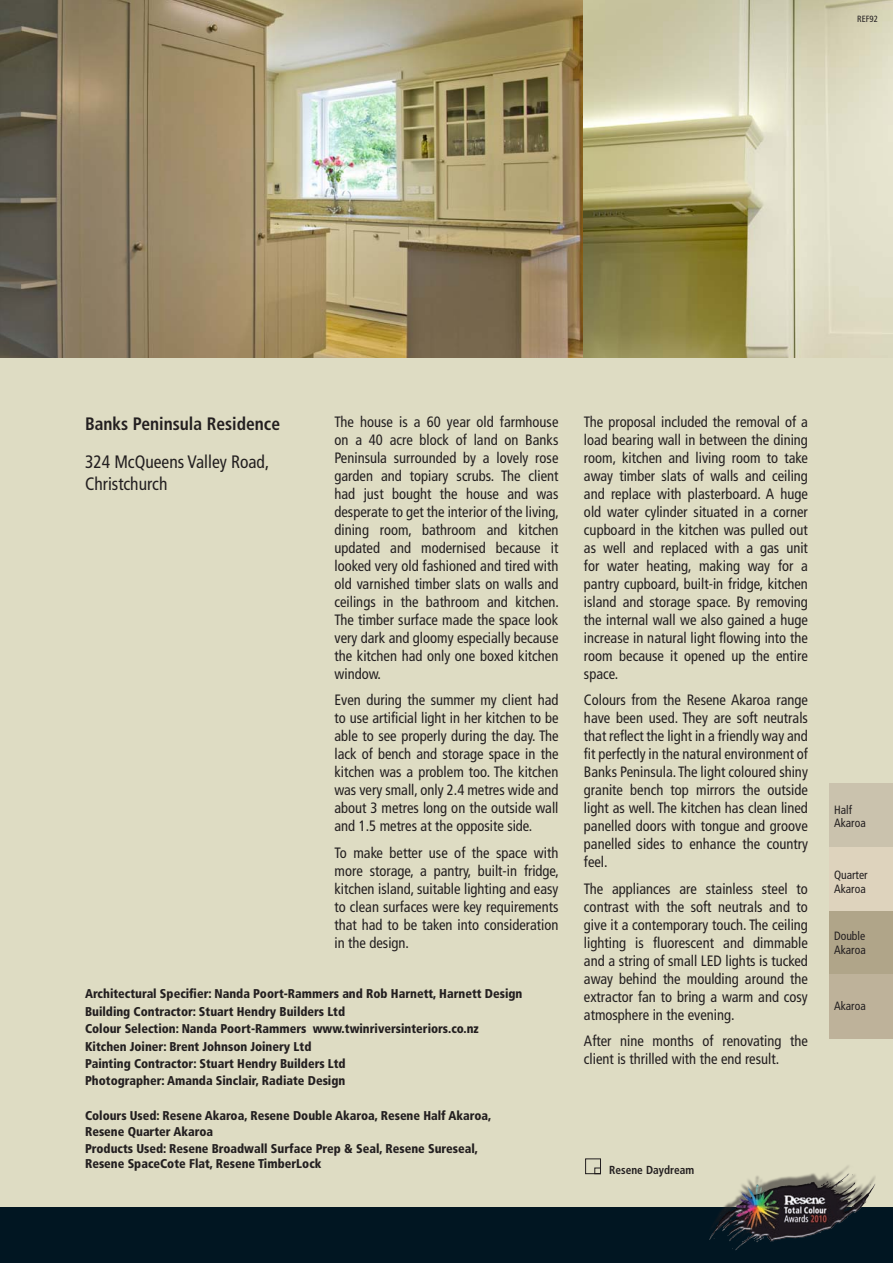
<style>
.page{position:relative;width:893px;height:1263px;background:#fff}
.page>*{position:absolute;margin:0;border:0;box-sizing:border-box;transform-origin:0 0}
.project_sub{font:condensed 18px/21.6px "Frutiger";color:#231f20}
.project{font:700 condensed 18px "Frutiger";color:#231f20}
.body{font:condensed 15px/18px "Frutiger";color:#231f20;text-align:justify}
.credits_black{font:900 condensed 12.75px/15.3px "Frutiger";color:#231f20}
.Colour_swatch_RHS{font:condensed 12px/13.5px "Frutiger";color:#231f20}
.t1{font:700 condensed 11.7px "Frutiger";letter-spacing:.005em;color:#231f20}
.Ref_Right{font:condensed 9px "Frutiger";color:#231f20}
</style>
<div class="page">
<div style="left:0;top:0;width:893px;height:1225px;background:#dedcc3"></div>
<div style="left:829px;top:847px;width:64px;height:64px;background:#ded3bd"></div>
<div style="left:829px;top:911px;width:64px;height:64px;background:#b0a589"></div>
<div style="left:829px;top:975px;width:64px;height:64px;background:#beb29a"></div>
<svg style="left:585px;top:1158px;width:16px;height:17px"></svg>
<img style="left:0;top:0;width:893px;height:357px">
<div style="left:0;top:1208px;width:893px;height:55px;background:#011622"></div>
<img style="left:710px;top:1166px;width:165px;height:84px">
<p class="Ref_Right" style="left:857px;top:13px;width:22px">REF92</p>
<p class="body" style="left:334px;top:412px;width:226px">The house is a 60 year old farmhouse on a 40 acre block of land on Banks Peninsula surrounded by a lovely rose garden and topiary scrubs. The client had just bought the house and was desperate to get the interior of the living, dining room, bathroom and kitchen updated and modernised because it looked very old fashioned and tired with old varnished timber slats on walls and ceilings in the bathroom and kitchen.<br>The timber surface made the space look very dark and gloomy especially because the kitchen had only one boxed kitchen window.</p>
<p class="body" style="left:334px;top:691px;width:225px">Even during the summer my client had to use artificial light in her kitchen to be able to see properly during the day. The lack of bench and storage space in the kitchen was a problem too. The kitchen was very small, only 2.4 metres wide and about 3 metres long on the outside wall and 1.5 metres at the opposite side.</p>
<p class="body" style="left:334px;top:843px;width:226px">To make better use of the space with more storage, a pantry, built-in fridge, kitchen island, suitable lighting and easy to clean surfaces were key requirements that had to be taken into consideration in the design.</p>
<p class="credits_black" style="left:85px;top:986px;width:439px">Architectural Specifier: Nanda Poort-Rammers and Rob Harnett, Harnett Design</p>
<p class="credits_black" style="left:85px;top:1003px;width:262px">Building Contractor: Stuart Hendry Builders Ltd</p>
<p class="credits_black" style="left:85px;top:1021px;width:395px">Colour Selection: Nanda Poort-Rammers www.twinriversinteriors.co.nz</p>
<p class="credits_black" style="left:85px;top:1038px;width:228px">Kitchen Joiner: Brent Johnson Joinery Ltd</p>
<p class="credits_black" style="left:85px;top:1056px;width:262px">Painting Contractor: Stuart Hendry Builders Ltd</p>
<p class="credits_black" style="left:85px;top:1073px;width:262px">Photographer: Amanda Sinclair, Radiate Design</p>
<p class="credits_black" style="left:85px;top:1108px;width:408px">Colours Used: Resene Akaroa, Resene Double Akaroa, Resene Half Akaroa,<br>Resene Quarter Akaroa</p>
<p class="credits_black" style="left:85px;top:1141px;width:394px">Products Used: Resene Broadwall Surface Prep &amp; Seal, Resene Sureseal,<br>Resene SpaceCote Flat, Resene TimberLock</p>
<p class="project" style="left:85px;top:413px;width:197px">Banks Peninsula Residence</p>
<p class="project_sub" style="left:85px;top:451px;width:186px">324 McQueens Valley Road,<br>Christchurch</p>
<p class="body" style="left:584px;top:412px;width:225px">The proposal included the removal of a load bearing wall in between the dining room, kitchen and living room to take away timber slats of walls and ceiling and replace with plasterboard. A huge old water cylinder situated in a corner cupboard in the kitchen was pulled out as well and replaced with a gas unit for water heating, making way for a pantry cupboard, built-in fridge, kitchen island and storage space. By removing the internal wall we also gained a huge increase in natural light flowing into the room because it opened up the entire space.</p>
<p class="body" style="left:584px;top:691px;width:225px">Colours from the Resene Akaroa range have been used. They are soft neutrals that reflect the light in a friendly way and fit perfectly in the natural environment of Banks Peninsula. The light coloured shiny granite bench top mirrors the outside light as well. The kitchen has clean lined panelled doors with tongue and groove panelled sides to enhance the country feel.</p>
<p class="body" style="left:584px;top:879px;width:225px">The appliances are stainless steel to contrast with the soft neutrals and to give it a contemporary touch. The ceiling lighting is fluorescent and dimmable and a string of small LED lights is tucked away behind the moulding around the extractor fan to bring a warm and cosy atmosphere in the evening.</p>
<p class="body" style="left:584px;top:1032px;width:225px">After nine months of renovating the client is thrilled with the end result.</p>
<p class="t1" style="left:609px;top:1163px;width:87px">Resene Daydream</p>
<p class="Colour_swatch_RHS" style="left:834px;top:803px;width:33px">Half<br>Akaroa</p>
<p class="Colour_swatch_RHS" style="left:834px;top:868px;width:35px">Quarter<br>Akaroa</p>
<p class="Colour_swatch_RHS" style="left:834px;top:929px;width:33px">Double<br>Akaroa</p>
<p class="Colour_swatch_RHS" style="left:834px;top:999px;width:33px">Akaroa</p>
</div>
